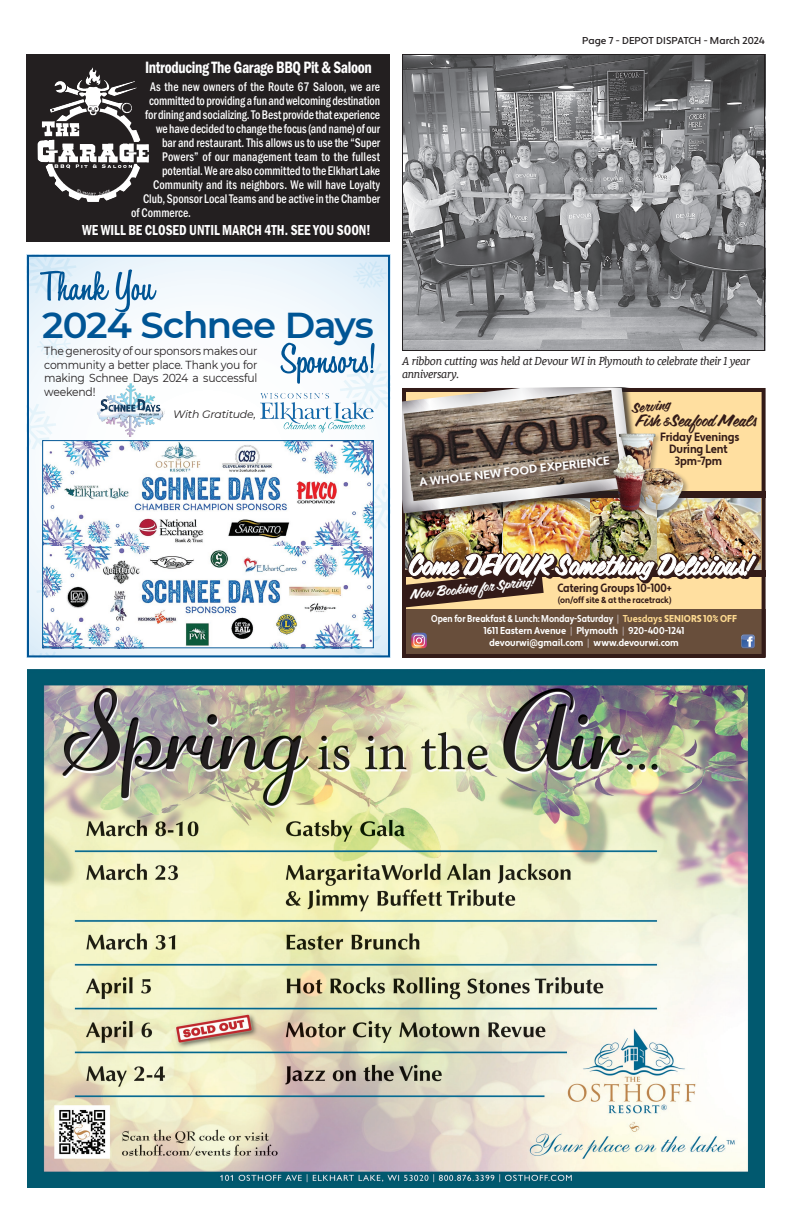
<style>
.page{position:relative;width:792px;height:1224px;background:#fff}
.page>*{position:absolute;margin:0;border:0;box-sizing:border-box;transform-origin:0 0}
.t1{font:41.8px "Filmotype Jade";letter-spacing:-.02em;color:#005595;scale:1.29 1}
.t2{font:600 36px "Montserrat";letter-spacing:-.035em;color:#005595}
.t3{font:17px "Franklin Gothic URW Con Dem";letter-spacing:-.025em;color:#fff;scale:.9 1}
.t4{font:17px "Coffee Service";letter-spacing:.02em;color:#331b18;scale:.94 1}
.t5{font:15px "Franklin Gothic URW Con Dem";color:#fff;scale:.9 1}
.t6{font:14px "Coffee Service";color:#fff}
.t7{font:14px "Coffee Service";color:#331b18}
.t8{font:500 13px "Franklin Gothic URW Cond";color:#fff;scale:.9 1}
.t9{font:italic 12px/13px "Rooney";letter-spacing:-.025em;color:#231f20;scale:.9 1}
.t10{font:700 12px/12px "Apertura";letter-spacing:-.015em;color:#331b18;text-align:center;scale:.9 1}
.t11{font:700 12px "Apertura";letter-spacing:-.015em;color:#331b18;scale:.85 1}
.t12{font:11.7px/13.6px "Montserrat";letter-spacing:-.025em;color:#231f20;text-align:justify;scale:.93 1}
.t13{font:700 11.7px "Apertura";color:#fff}
.t14{font:italic 10.7px "Montserrat";letter-spacing:-.02em;color:#231f20}
.t15{font:700 10px/12px "Apertura";letter-spacing:-.005em;color:#fff;text-align:center;scale:.83 1}
.t16{font:500 10px "Apertura";color:#231f20}
.t17{font:700 9px "Apertura";letter-spacing:-.005em;color:#331b18;scale:.9 1}
.s1{font-weight:500;color:#b1a4a1}
.s2{color:#feda90}
.s3{font-weight:900;color:#feda90}
</style>
<div class="page">
<svg style="left:30px;top:258px;width:357px;height:396px"></svg>
<svg style="left:340px;top:363px;width:47px;height:48px"></svg>
<svg style="left:37px;top:332px;width:34px;height:27px"></svg>
<svg style="left:353px;top:261px;width:34px;height:27px"></svg>
<svg style="left:30px;top:258px;width:46px;height:36px;background:#dbedf8"></svg>
<svg style="left:30px;top:404px;width:26px;height:47px"></svg>
<svg style="left:374px;top:482px;width:13px;height:48px"></svg>
<svg style="left:334px;top:626px;width:51px;height:28px"></svg>
<svg style="left:30px;top:651px;width:39px;height:3px"></svg>
<svg style="left:36px;top:535px;width:6px;height:77px"></svg>
<div style="left:27px;top:255px;width:363px;height:402px;border:2px solid #005595"></div>
<img style="left:260px;top:391px;width:113px;height:43px">
<img style="left:44px;top:442px;width:328px;height:204px">
<div style="left:42px;top:440px;width:332px;height:208px;border:1px solid #005595"></div>
<img style="left:92px;top:382px;width:77px;height:57px">
<img style="left:27px;top:670px;width:738px;height:518px">
<svg style="left:402px;top:388px;width:363px;height:221px;background:#e5c68f"></svg>
<svg style="left:402px;top:609px;width:363px;height:48px;background:#624837"></svg>
<svg style="left:741px;top:635px;width:14px;height:13px"></svg>
<svg style="left:411px;top:633px;width:16px;height:15px"></svg>
<img style="left:406px;top:497px;width:355px;height:47px">
<div style="left:402px;top:491px;width:363px;height:6px;background:#331b18"></div>
<div style="left:402px;top:388px;width:240px;height:134px;background:#231f20;opacity:.75"></div>
<img style="left:402px;top:388px;width:233px;height:127px">
<img style="left:404px;top:390px;width:217px;height:111px">
<img style="left:410px;top:452px;width:208px;height:39px">
<svg style="left:418px;top:455px;width:194px;height:36px;background:#7f7064"></svg>
<div style="left:618px;top:433px;width:72px;height:84px;background:#231f20;opacity:.34"></div>
<img style="left:619px;top:434px;width:64px;height:76px">
<div style="left:612px;top:454px;width:40px;height:64px;background:#231f20;opacity:.34"></div>
<img style="left:613px;top:455px;width:16px;height:34px">
<img style="left:402px;top:544px;width:360px;height:73px">
<img style="left:404px;top:56px;width:359px;height:293px">
<div style="left:402px;top:54px;width:363px;height:297px;border:1px solid #231f20"></div>
<div style="left:27px;top:54px;width:363px;height:188px;background:#231f20"></div>
<img style="left:79px;top:67px;width:28px;height:22px">
<h3 class="t3" style="left:145px;top:56px;width:253px">Introducing The Garage BBQ Pit &amp; Saloon</h3>
<p class="t8" style="left:150px;top:77px;width:257px">As the new owners of the Route 67 Saloon, we are</p>
<p class="t8" style="left:149px;top:91px;width:258px">committed to providing a fun and welcoming destination</p>
<p class="t8" style="left:145px;top:105px;width:263px">for dining and socializing. To Best provide that experience</p>
<p class="t8" style="left:156px;top:119px;width:250px">we have decided to change the focus (and name) of our</p>
<p class="t8" style="left:162px;top:133px;width:244px">bar and restaurant. This allows us to use the “Super</p>
<p class="t8" style="left:162px;top:147px;width:244px">Powers” of our management team to the fullest</p>
<p class="t8" style="left:162px;top:161px;width:244px">potential. We are also committed to the Elkhart Lake</p>
<p class="t8" style="left:153px;top:175px;width:254px">Community and its neighbors. We will have Loyalty</p>
<p class="t8" style="left:143px;top:189px;width:265px">Club, Sponsor Local Teams and be active in the Chamber</p>
<p class="t8" style="left:131px;top:203px;width:68px">of Commerce.</p>
<p class="t5" style="left:82px;top:220px;width:322px">WE WILL BE CLOSED UNTIL MARCH 4TH. SEE YOU SOON!</p>
<h1 class="t1" style="left:40px;top:263px;width:89px">Thank You</h1>
<h2 class="t2" style="left:42px;top:299px;width:333px">2024 Schnee Days</h2>
<h1 class="t1" style="left:277px;top:336px;width:78px">Sponsors!</h1>
<p class="t12" style="left:44px;top:344px;width:231px">The generosity of our sponsors makes our community a better place. Thank you for making Schnee Days 2024 a successful weekend!</p>
<p class="t14" style="left:173px;top:407px;width:84px">With Gratitude,</p>
<p class="t16" style="left:582px;top:34px;width:184px">Page 7 - DEPOT DISPATCH - March 2024</p>
<p class="t9" style="left:402px;top:354px;width:388px">A ribbon cutting was held at Devour WI in Plymouth to celebrate their 1 year anniversary.</p>
<p class="t13" style="left:418px;top:474px;width:193px;rotate:-6deg">A WHOLE NEW FOOD EXPERIENCE</p>
<p class="t7" style="left:631px;top:399px;width:40px;rotate:-6deg">Ser ving</p>
<h3 class="t4" style="left:636px;top:409px;width:130px">Fish &amp;Seafood Meals</h3>
<p class="t10" style="left:660px;top:432px;width:90px">Friday Evenings<br>During Lent<br>3pm-7pm</p>
<p class="t6" style="left:410px;top:585px;width:126px;rotate:-6deg">Now Booking for Spring!</p>
<p class="t11" style="left:558px;top:581px;width:136px">Catering Groups 10-100+</p>
<p class="t17" style="left:558px;top:595px;width:128px">(on/off site &amp; at the racetrack)</p>
<p class="t15" style="left:431px;top:613px;width:370px">Open for Breakfast &amp; Lunch: Monday-Saturday <span class="s1">|</span> <span class="s2">Tuesdays</span> <span class="s3">SENIORS 10% OFF<br></span>1611 Eastern Avenue <span class="s1">|</span> Plymouth <span class="s1">|</span> 920-400-1241<br>devourwi@gmail.com <span class="s1">|</span> www.devourwi.com</p>
</div>
